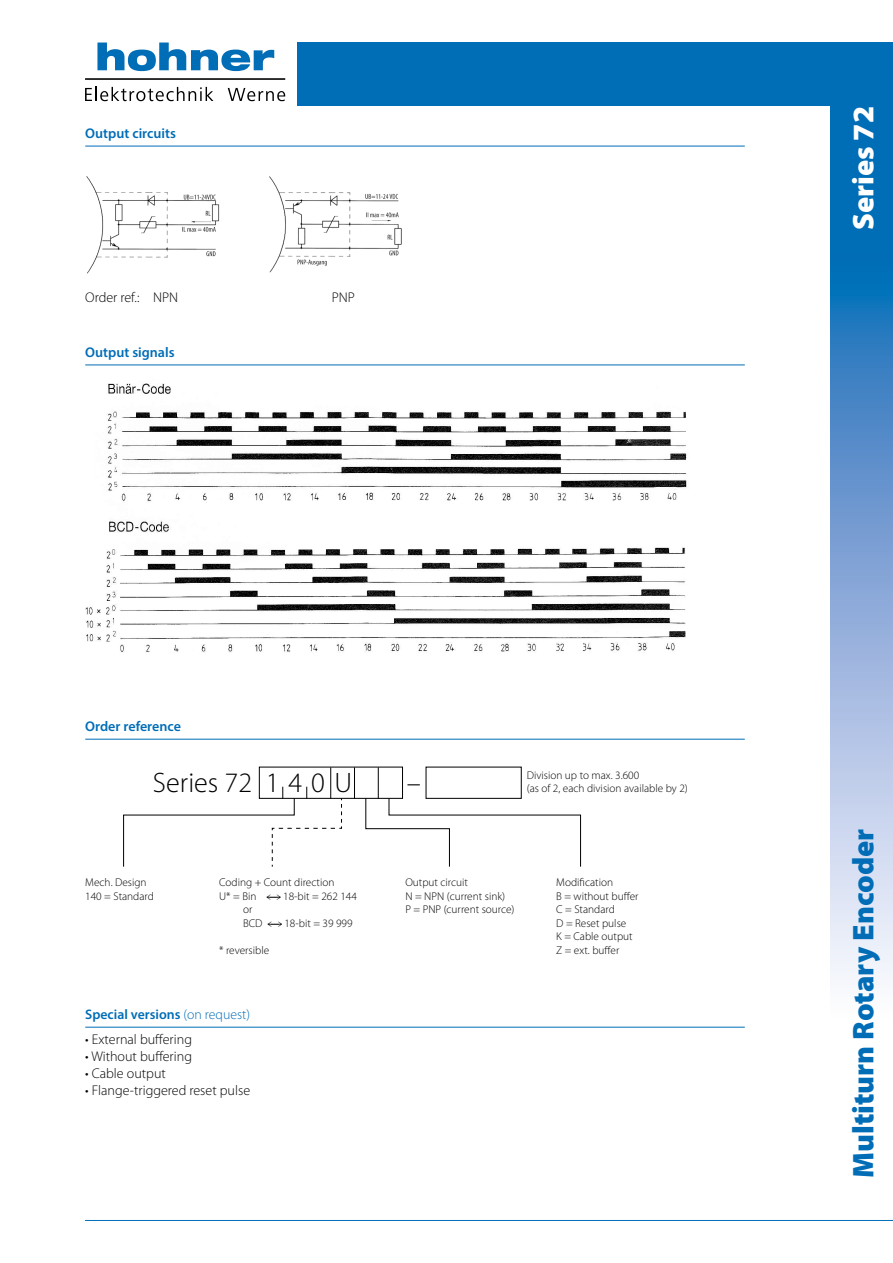
<style>
.page{position:relative;width:893px;height:1263px;background:#fff}
.page>*{position:absolute;margin:0;border:0;box-sizing:border-box;transform-origin:0 0}
.t1{font:900 30px "Myriad Pro";color:#006db6}
.t2{font:900 30px "Myriad Pro";color:#fff}
.t3{font:300 28.2px "Myriad Pro";color:#000}
.t4{font:300 14.1px "Myriad Pro";color:#000}
.t5{font:600 14.1px "Myriad Pro";color:#006db7}
.t6{font:600 13.8px "Myriad Pro";color:#006db7}
.t7{font:300 11.25px/13.5px "Myriad Pro";color:#000}
.s1{font-family:"Bundesbahn Pi Three";font-weight:400}
.s2{font-weight:300}
</style>
<div class="page">
<div style="left:298px;top:43px;width:595px;height:63px;background:#006db7"></div>
<div style="left:830px;top:43px;width:63px;height:211px;background:#006db7"></div>
<svg style="left:830px;top:254px;width:63px;height:725px;background:#89aeda"></svg>
<hr style="left:85px;top:1220px;width:808px;height:1px;background:#006db7">
<svg style="left:97px;top:43px;width:177px;height:28px"></svg>
<svg style="left:85px;top:87px;width:128px;height:14px"></svg>
<svg style="left:228px;top:88px;width:57px;height:13px"></svg>
<hr style="left:85px;top:78px;width:200px;height:2px;background:#000">
<hr style="left:85px;top:365px;width:660px;height:1px;background:#006db7">
<img style="left:85px;top:383px;width:602px;height:269px">
<hr style="left:85px;top:739px;width:660px;height:1px;background:#006db7">
<div style="left:259px;top:767px;width:144px;height:32px;border:1px solid #000"></div>
<hr style="left:330px;top:767px;width:1px;height:32px;background:#000">
<hr style="left:354px;top:767px;width:1px;height:32px;background:#000">
<hr style="left:378px;top:767px;width:1px;height:32px;background:#000">
<hr style="left:85px;top:1027px;width:660px;height:1px;background:#006db7">
<svg style="left:123px;top:787px;width:219px;height:80px"></svg>
<svg style="left:365px;top:797px;width:216px;height:70px"></svg>
<hr style="left:85px;top:146px;width:660px;height:1px;background:#006db7">
<img style="left:86px;top:176px;width:134px;height:98px">
<img style="left:269px;top:176px;width:133px;height:97px">
<p class="t5" style="left:85px;top:124px;width:92px">Output circuits</p>
<p class="t4" style="left:85px;top:288px;width:94px">Order ref.: NPN</p>
<p class="t4" style="left:332px;top:288px;width:25px">PNP</p>
<p class="t5" style="left:85px;top:343px;width:91px">Output signals</p>
<p class="t5" style="left:85px;top:717px;width:97px">Order reference</p>
<h2 class="t3" style="left:153px;top:765px;width:201px">Series 72 1 4 0 U</h2>
<h2 class="t3" style="left:407px;top:765px;width:16px">–</h2>
<p class="t7" style="left:527px;top:768px;width:163px">Division up to max. 3.600<br>(as of 2, each division available by 2)</p>
<p class="t7" style="left:85px;top:875px;width:63px">Mech. Design</p>
<p class="t7" style="left:219px;top:875px;width:117px">Coding + Count direction</p>
<p class="t7" style="left:405px;top:875px;width:64px">Output circuit</p>
<p class="t7" style="left:556px;top:875px;width:58px">Modification</p>
<p class="t7" style="left:85px;top:889px;width:70px">140 = Standard</p>
<p class="t7" style="left:219px;top:889px;width:139px">U* = Bin <span class="s1">vn</span> 18-bit = 262 144</p>
<p class="t7" style="left:405px;top:889px;width:101px">N = NPN (current sink)</p>
<p class="t7" style="left:556px;top:889px;width:84px">B = without buffer</p>
<p class="t7" style="left:243px;top:902px;width:11px">or</p>
<p class="t7" style="left:405px;top:902px;width:111px">P = PNP (current source)</p>
<p class="t7" style="left:556px;top:902px;width:60px">C = Standard</p>
<p class="t7" style="left:243px;top:916px;width:111px">BCD <span class="s1">vn</span> 18-bit = 39 999</p>
<p class="t7" style="left:556px;top:916px;width:78px">D = Reset pulse<br>K = Cable output</p>
<p class="t7" style="left:219px;top:943px;width:52px">* reversible</p>
<p class="t7" style="left:556px;top:943px;width:65px">Z = ext. buffer</p>
<p class="t6" style="left:85px;top:1005px;width:166px">Special versions <span class="s2">(on request)</span></p>
<p class="t4" style="left:85px;top:1030px;width:108px">• External buffering</p>
<p class="t4" style="left:85px;top:1047px;width:108px">• Without buffering</p>
<p class="t4" style="left:85px;top:1064px;width:82px">• Cable output</p>
<p class="t4" style="left:85px;top:1081px;width:166px">• Flange-triggered reset pulse</p>
<h1 class="t2" style="left:843px;top:230px;width:125px;rotate:-90deg">Series 72</h1>
<h1 class="t1" style="left:843px;top:1178px;width:351px;rotate:-90deg">Multiturn Rotary Encoder</h1>
</div>
